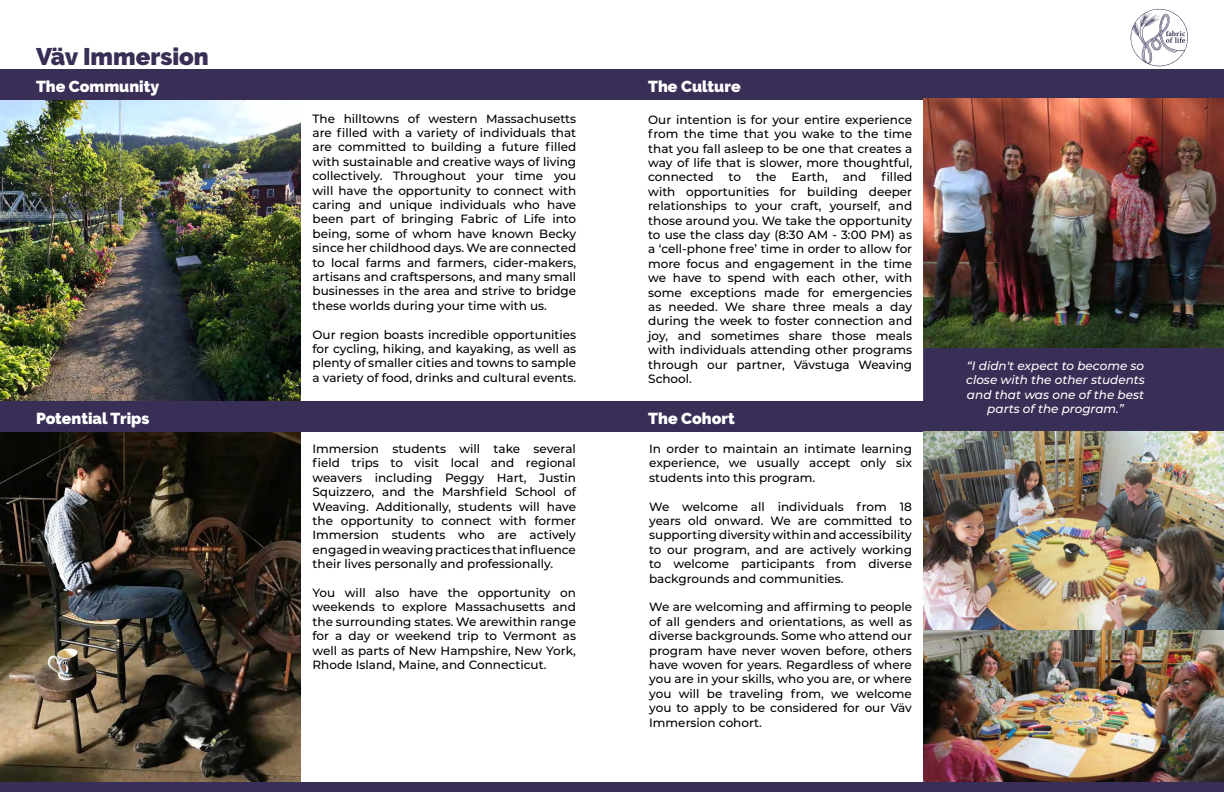
<style>
.page{position:relative;width:1224px;height:792px;background:#fff}
.page>*{position:absolute;margin:0;border:0;box-sizing:border-box;transform-origin:0 0}
.t1{font:900 24px "Raleway";color:#392e56}
.t2{font:900 15.8px "Raleway";color:#fff}
.t3{font:500 12px/14.4px "Montserrat";color:#000;text-align:justify}
.t4{font:italic 500 12px/14.4px "Montserrat";color:#fff;text-align:center}
</style>
<div class="page">
<img style="left:923px;top:629px;width:301px;height:153px">
<div style="left:612px;top:70px;width:612px;height:30px;background:#392e56"></div>
<div style="left:612px;top:401px;width:612px;height:30px;background:#392e56"></div>
<div style="left:929px;top:348px;width:253px;height:75px;background:#392e56"></div>
<div style="left:1189px;top:348px;width:29px;height:75px;background:#392e56"></div>
<div style="left:1183px;top:342px;width:41px;height:87px;border:12px solid #392e56"></div>
<img style="left:0;top:100px;width:300px;height:301px">
<img style="left:0;top:431px;width:300px;height:351px">
<img style="left:924px;top:98px;width:300px;height:250px">
<img style="left:923px;top:431px;width:301px;height:198px">
<div style="left:0;top:782px;width:612px;height:10px;background:#392e56"></div>
<div style="left:612px;top:782px;width:612px;height:10px;background:#392e56"></div>
<div style="left:0;top:70px;width:612px;height:30px;background:#392e56"></div>
<div style="left:0;top:401px;width:612px;height:30px;background:#392e56"></div>
<svg style="left:1131px;top:9px;width:57px;height:57px"></svg>
<h1 class="t1" style="left:36px;top:43px;width:174px">Väv Immersion</h1>
<h2 class="t2" style="left:36px;top:78px;width:125px">The Community</h2>
<p class="t3" style="left:313px;top:111px;width:265px">The hilltowns of western Massachusetts are filled with a variety of individuals that are committed to building a future filled with sustainable and creative ways of living collectively. Throughout your time you will have the opportunity to connect with caring and unique individuals who have been part of bringing Fabric of Life into being, some of whom have known Becky since her childhood days. We are connected to local farms and farmers, cider-makers, artisans and craftspersons, and many small businesses in the area and strive to bridge these worlds during your time with us.</p>
<p class="t3" style="left:313px;top:327px;width:265px">Our region boasts incredible opportunities for cycling, hiking, and kayaking, as well as plenty of smaller cities and towns to sample a variety of food, drinks and cultural events.</p>
<h2 class="t2" style="left:648px;top:78px;width:94px">The Culture</h2>
<p class="t3" style="left:648px;top:112px;width:266px">Our intention is for your entire experience from the time that you wake to the time that you fall asleep to be one that creates a way of life that is slower, more thoughtful, connected</p>
<p class="t3" style="left:648px;top:170px;width:266px;text-indent:233px">filled with opportunities for building deeper relationships to your craft, yourself, and those around you. We take the opportunity to use the class day (8:30 AM - 3:00 PM) as a ‘cell-phone free’ time in order to allow for more focus and engagement in the time we have to spend with each other, with some exceptions made for emergencies as needed. We share three meals a day during the week to foster connection and joy, and sometimes share those meals with individuals attending other programs through our partner, Vävstuga Weaving School.</p>
<p class="t3" style="left:729px;top:170px;width:14px">to</p>
<p class="t3" style="left:756px;top:170px;width:22px">the</p>
<p class="t3" style="left:792px;top:170px;width:38px">Earth,</p>
<p class="t3" style="left:843px;top:170px;width:25px">and</p>
<h2 class="t2" style="left:36px;top:409px;width:115px">Potential Trips</h2>
<h2 class="t2" style="left:648px;top:409px;width:88px">The Cohort</h2>
<p class="t3" style="left:313px;top:441px;width:265px">Immersion students will take several field trips to visit local and regional weavers including Peggy Hart, Justin Squizzero, and the Marshfield School of Weaving. Additionally, students will have the opportunity to connect with former Immersion students who are actively engaged in weaving practices that influence their lives personally and professionally.</p>
<p class="t3" style="left:313px;top:585px;width:265px">You will also have the opportunity on weekends to explore Massachusetts and the surrounding states. We arewithin range for a day or weekend trip to Vermont as well as parts of New Hampshire, New York, Rhode Island, Maine, and Connecticut.</p>
<p class="t3" style="left:649px;top:441px;width:264px">In order to maintain an intimate learning experience, we usually accept only six students into this program.</p>
<p class="t3" style="left:649px;top:499px;width:264px">We welcome all individuals from 18 years old onward. We are committed to supporting diversity within and accessibility to our program, and are actively working to welcome participants from diverse backgrounds and communities.</p>
<p class="t3" style="left:649px;top:599px;width:264px">We are welcoming and affirming to people of all genders and orientations, as well as diverse backgrounds. Some who attend our program have never woven before, others have woven for years. Regardless of where you are in your skills, who you are, or where you will be traveling from, we welcome you to apply to be considered for our Väv Immersion cohort.</p>
<p class="t4" style="left:966px;top:358px;width:180px">“I didn't expect to become so close with the other students and that was one of the best parts of the program.”</p>
</div>
